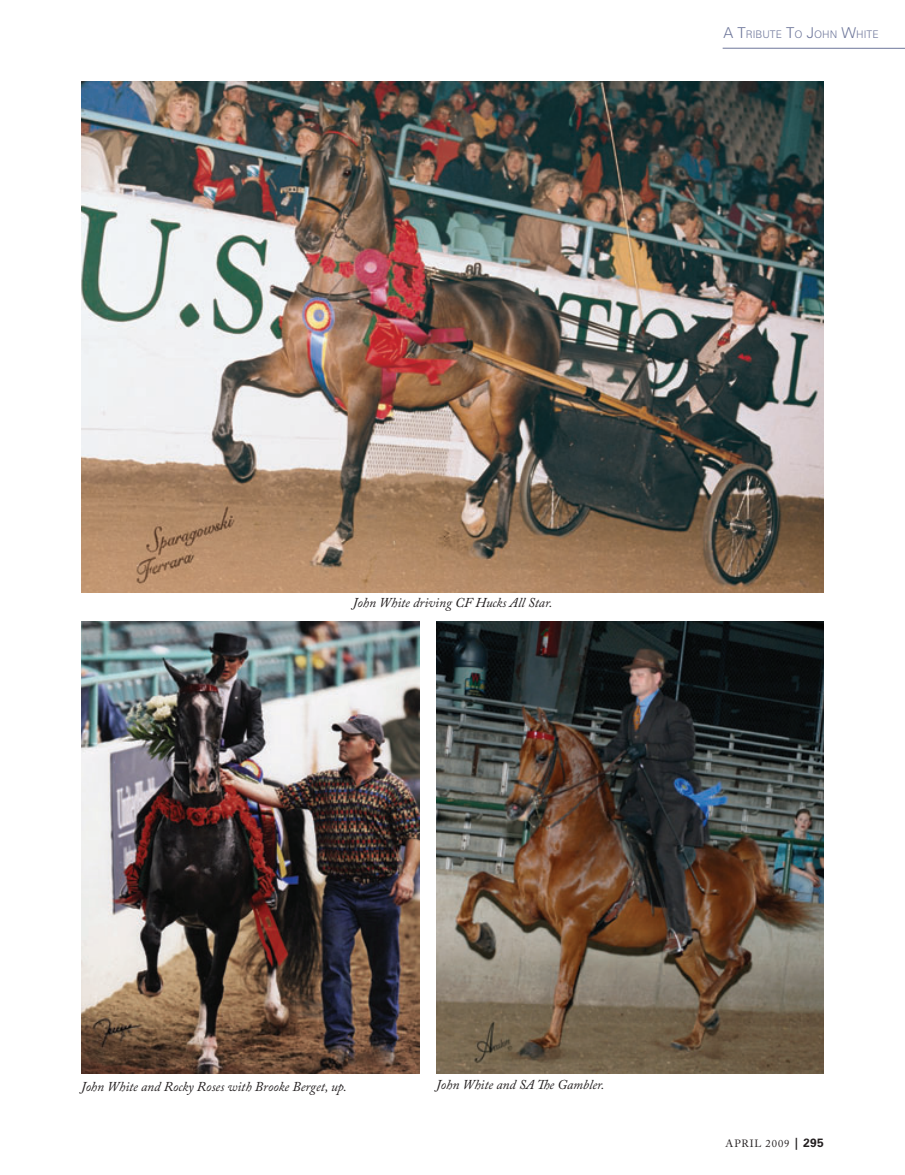
<style>
.page{position:relative;width:905px;height:1175px;background:#fff}
.page>*{position:absolute;margin:0;border:0;box-sizing:border-box;transform-origin:0 0}
.t1{font:italic 13.5px "Adobe Caslon Pro";color:#231f20}
.t2{font:300 10.5px "Zurich BT";color:#6d769a}
.t3{font:10.5px "Adobe Caslon Pro";letter-spacing:.085em;color:#231f20}
.s1{font-size:15px}
.s2{font-family:"Zurich BT";font-weight:700;font-size:12px}
</style>
<div class="page">
<hr style="left:722px;top:48px;width:182px;height:1px;background:#6d769a">
<img style="left:81px;top:81px;width:743px;height:512px">
<img style="left:436px;top:621px;width:388px;height:452px">
<img style="left:81px;top:621px;width:338px;height:452px">
<p class="t2" style="left:723px;top:28px;width:157px"><span class="s1">A T</span>RIBUTE <span class="s1">T</span>O <span class="s1">J</span>OHN <span class="s1">W</span>HITE</p>
<p class="t1" style="left:353px;top:594px;width:201px">John White driving CF Hucks All Star.</p>
<p class="t1" style="left:81px;top:1078px;width:267px">John White and Rocky Roses with Brooke Berget, up.</p>
<p class="t1" style="left:436px;top:1076px;width:170px">John White and SA The Gambler.</p>
<p class="t3" style="left:725px;top:1137px;width:100px">APRIL 2009 <span class="s2">| 295</span></p>
</div>
